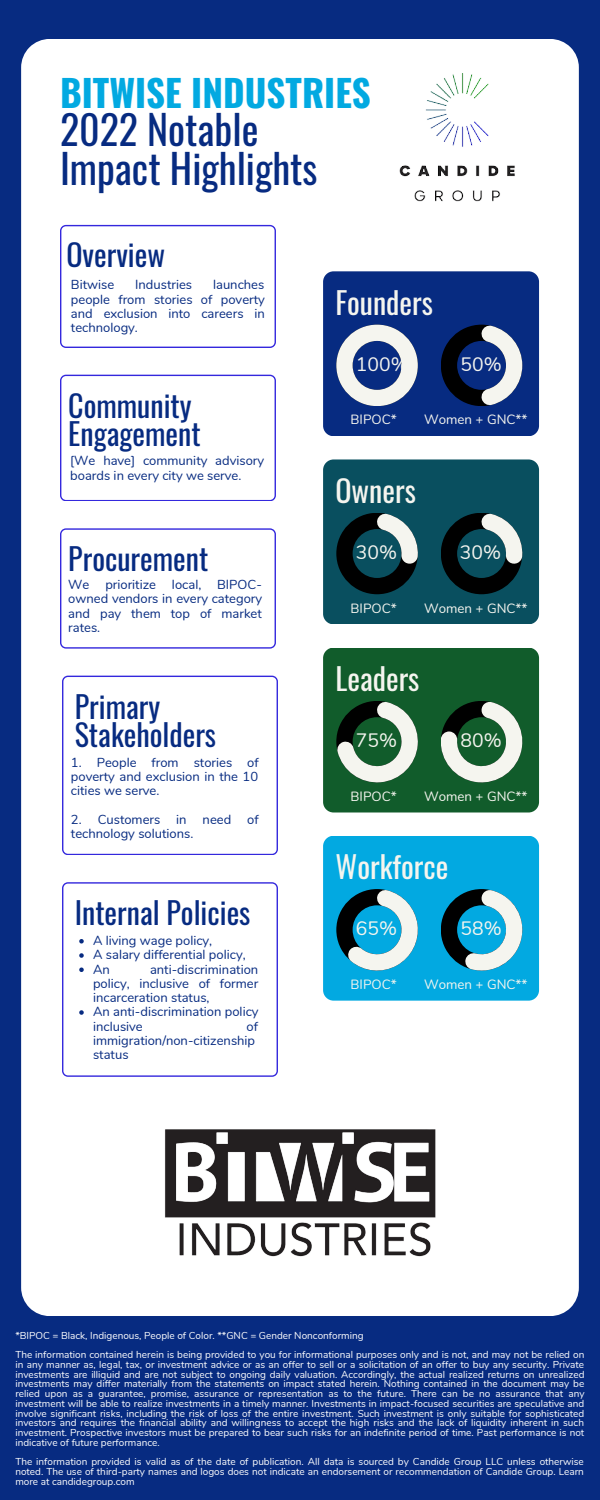
<style>
.page{position:relative;width:600px;height:1500px;background:#072b81}
.page>*{position:absolute;margin:0;border:0;box-sizing:border-box;transform-origin:0 0}
.t1{font:40px "Oswald";color:#072b81}
.t2{font:700 37px "Oswald";color:#02a9e1}
.t3{font:30px/28.5px "Oswald";color:#072b81}
.t4{font:30px "Oswald";color:#f5f5ef}
.t5{font:19.4px "Nunito";color:#f5f5ef}
.t6{font:13.4px "Nunito";color:#f5f5ef}
.t7{font:13px/14.2px "Nunito";color:#072b81;text-align:justify}
.t8{font:10px/9.8px "Nunito";color:#fff;text-align:justify}
</style>
<div class="page">
<div style="left:21px;top:39px;width:558px;height:1277px;background:#fff"></div>
<div style="left:60px;top:225px;width:216px;height:123px;background:#fff"></div>
<div style="left:323px;top:271px;width:216px;height:165px;background:#072b81;border-radius:10px"></div>
<img style="left:391px;top:70px;width:134px;height:134px">
<svg style="left:336px;top:325px;width:82px;height:81px"></svg>
<svg style="left:441px;top:325px;width:81px;height:81px"></svg>
<div style="left:60px;top:375px;width:216px;height:126px;background:#fff"></div>
<div style="left:323px;top:459px;width:216px;height:165px;background:#094f5f;border-radius:10px"></div>
<svg style="left:336px;top:513px;width:82px;height:81px"></svg>
<svg style="left:441px;top:513px;width:81px;height:81px"></svg>
<div style="left:323px;top:648px;width:216px;height:164px;background:#115c2b;border-radius:10px"></div>
<svg style="left:336px;top:701px;width:82px;height:81px"></svg>
<svg style="left:441px;top:701px;width:81px;height:81px"></svg>
<div style="left:323px;top:836px;width:216px;height:165px;background:#02a9e1;border-radius:10px"></div>
<svg style="left:336px;top:889px;width:82px;height:82px"></svg>
<svg style="left:441px;top:889px;width:81px;height:82px"></svg>
<img style="left:163px;top:1057px;width:274px;height:259px">
<div style="left:60px;top:528px;width:216px;height:121px;background:#fff"></div>
<div style="left:62px;top:676px;width:216px;height:179px;background:#fff"></div>
<div style="left:62px;top:882px;width:216px;height:195px;background:#fff"></div>
<svg style="left:79px;top:939px;width:5px;height:5px"></svg>
<svg style="left:79px;top:953px;width:5px;height:5px"></svg>
<svg style="left:79px;top:968px;width:5px;height:4px"></svg>
<svg style="left:79px;top:1010px;width:5px;height:5px"></svg>
<p class="t2" style="left:60px;top:64px;width:312px">BITWISE INDUSTRIES</p>
<p class="t1" style="left:60px;top:99px;width:200px">2022 Notable</p>
<p class="t1" style="left:60px;top:137px;width:259px">Impact Highlights</p>
<p class="t3" style="left:66px;top:239px;width:100px">Overview</p>
<p class="t7" style="left:71px;top:278px;width:195px;text-indent:142px">launches people from stories of poverty and exclusion into careers in technology.</p>
<p class="t7" style="left:71px;top:278px;width:45px">Bitwise</p>
<p class="t7" style="left:135px;top:278px;width:58px">Industries</p>
<p class="t3" style="left:68px;top:390px;width:134px">Community<br>Engagement</p>
<p class="t7" style="left:70px;top:454px;width:195px">[We have] community advisory boards in every city we serve.</p>
<p class="t3" style="left:68px;top:544px;width:142px">Procurement</p>
<p class="t7" style="left:68px;top:578px;width:195px">We prioritize local, BIPOC&shy;owned vendors in every category and pay them top of market rates.</p>
<p class="t3" style="left:75px;top:691px;width:143px">Primary<br>Stakeholders</p>
<p class="t7" style="left:71px;top:756px;width:189px">1. People from stories of poverty and exclusion in the 10 cities we serve.</p>
<p class="t7" style="left:71px;top:813px;width:189px">2. Customers in need of technology solutions.</p>
<p class="t3" style="left:75px;top:897px;width:177px">Internal Policies</p>
<p class="t7" style="left:93px;top:934px;width:121px">A living wage policy,</p>
<p class="t7" style="left:93px;top:948px;width:154px">A salary differential policy,</p>
<p class="t7" style="left:93px;top:962px;width:18px">An</p>
<p class="t7" style="left:93px;top:962px;width:167px;text-indent:57px">anti-discrimination policy, inclusive of former incarceration status,</p>
<p class="t7" style="left:93px;top:1005px;width:167px">An anti-discrimination policy inclusive</p>
<p class="t7" style="left:93px;top:1019px;width:167px;text-align:left;text-indent:154px">of immigration/non-citizenship status</p>
<p class="t4" style="left:335px;top:279px;width:99px">Founders</p>
<p class="t5" style="left:356px;top:351px;width:54px">100%</p>
<p class="t5" style="left:461px;top:351px;width:43px">50%</p>
<p class="t6" style="left:351px;top:411px;width:48px">BIPOC*</p>
<p class="t6" style="left:424px;top:411px;width:105px">Women + GNC**</p>
<p class="t4" style="left:335px;top:467px;width:82px">Owners</p>
<p class="t5" style="left:356px;top:540px;width:43px">30%</p>
<p class="t5" style="left:460px;top:540px;width:43px">30%</p>
<p class="t6" style="left:351px;top:599px;width:48px">BIPOC*</p>
<p class="t6" style="left:424px;top:599px;width:105px">Women + GNC**</p>
<p class="t4" style="left:335px;top:655px;width:86px">Leaders</p>
<p class="t5" style="left:356px;top:728px;width:43px">75%</p>
<p class="t5" style="left:461px;top:728px;width:43px">80%</p>
<p class="t6" style="left:351px;top:787px;width:48px">BIPOC*</p>
<p class="t6" style="left:424px;top:787px;width:105px">Women + GNC**</p>
<p class="t4" style="left:335px;top:843px;width:115px">Workforce</p>
<p class="t5" style="left:356px;top:916px;width:43px">65%</p>
<p class="t5" style="left:461px;top:916px;width:43px">58%</p>
<p class="t6" style="left:351px;top:975px;width:48px">BIPOC*</p>
<p class="t6" style="left:424px;top:975px;width:105px">Women + GNC**</p>
<p class="t8" style="left:15px;top:1331px;width:350px">*BIPOC = Black, Indigenous, People of Color. **GNC = Gender Nonconforming</p>
<p class="t8" style="left:15px;top:1350px;width:571px">The information contained herein is being provided to you for informational purposes only and is not, and may not be relied on in any manner as, legal, tax, or investment advice or as an offer to sell or a solicitation of an offer to buy any security. Private investments are illiquid and are not subject to ongoing daily valuation. Accordingly, the actual realized returns on unrealized investments may differ materially from the statements on impact stated herein. Nothing contained in the document may be relied upon as a guarantee, promise, assurance or representation as to the future. There can be no assurance that any investment will be able to realize investments in a timely manner. Investments in impact-focused securities are speculative and involve significant risks, including the risk of loss of the entire investment. Such investment is only suitable for sophisticated investors and requires the financial ability and willingness to accept the high risks and the lack of liquidity inherent in such investment. Prospective investors must be prepared to bear such risks for an indefinite period of time. Past performance is not indicative of future performance.</p>
<p class="t8" style="left:15px;top:1457px;width:570px">The information provided is valid as of the date of publication. All data is sourced by Candide Group LLC unless otherwise noted. The use of third-party names and logos does not indicate an endorsement or recommendation of Candide Group. Learn more at candidegroup.com</p>
</div>
